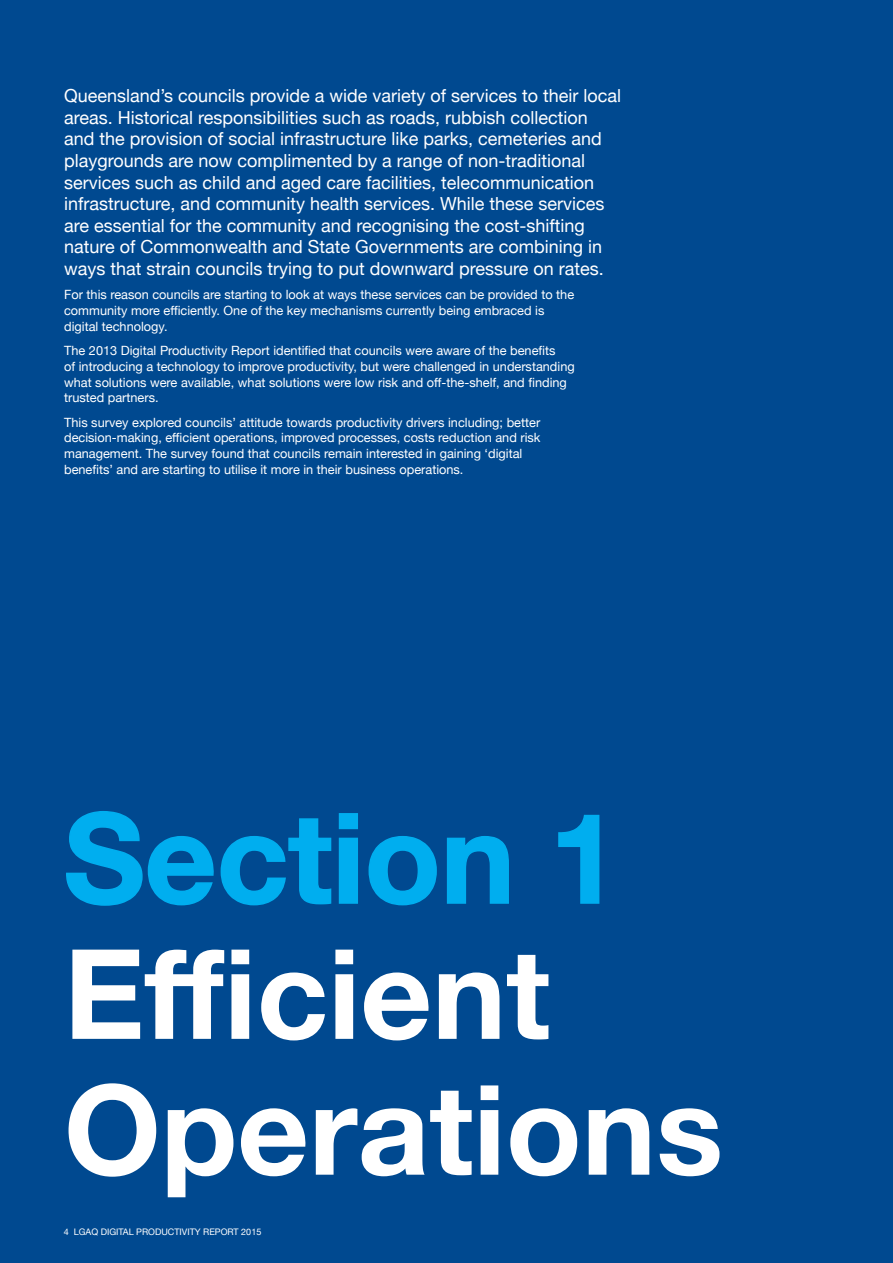
<style>
.page{position:relative;width:893px;height:1263px;background:#004990}
.page>*{position:absolute;margin:0;border:0;box-sizing:border-box;transform-origin:0 0}
.t1{font:700 124.95px/135.8px "Helvetica Neue";color:#fff}
.t2{font:700 124.95px "Helvetica Neue";color:#00aeef}
.t3{font:18px/21.6px "Helvetica Neue";color:#fff}
.t4{font:12.75px/15.8px "Helvetica Neue";color:#fff}
.t5{font:9px "Helvetica Neue";color:#fff}
</style>
<div class="page">
<svg style="left:66px;top:811px;width:266px;height:95px"></svg>
<svg style="left:338px;top:813px;width:20px;height:91px"></svg>
<svg style="left:368px;top:836px;width:69px;height:70px"></svg>
<svg style="left:446px;top:836px;width:63px;height:68px"></svg>
<svg style="left:558px;top:814px;width:42px;height:90px"></svg>
<p class="t3" style="left:64px;top:86px;width:559px">Queensland’s councils provide a wide variety of services to their local areas. Historical responsibilities such as roads, rubbish collection and the provision of social infrastructure like parks, cemeteries and playgrounds are now complimented by a range of non-traditional services such as child and aged care facilities, telecommunication infrastructure, and community health services. While these services are essential for the community and recognising the cost-shifting nature of Commonwealth and State Governments are combining in ways that strain councils trying to put downward pressure on rates.</p>
<p class="t4" style="left:64px;top:288px;width:512px">For this reason councils are starting to look at ways these services can be provided to the community more efficiently. One of the key mechanisms currently being embraced is digital technology.</p>
<p class="t4" style="left:64px;top:343px;width:512px">The 2013 Digital Productivity Report identified that councils were aware of the benefits<br>of introducing a technology to improve productivity, but were challenged in understanding what solutions were available, what solutions were low risk and off-the-shelf, and finding trusted partners.</p>
<p class="t4" style="left:64px;top:415px;width:478px">This survey explored councils’ attitude towards productivity drivers including; better decision-making, efficient operations, improved processes, costs reduction and risk management. The survey found that councils remain interested in gaining ‘digital benefits’ and are starting to utilise it more in their business operations.</p>
<h1 class="t2" style="left:64px;top:760px;width:557px">Section 1</h1>
<h1 class="t1" style="left:64px;top:930px;width:661px">Efficient<br>Operations</h1>
<p class="t5" style="left:64px;top:1226px;width:199px">4 LGAQ DIGITAL PRODUCTIVITY REPORT 2015</p>
</div>
